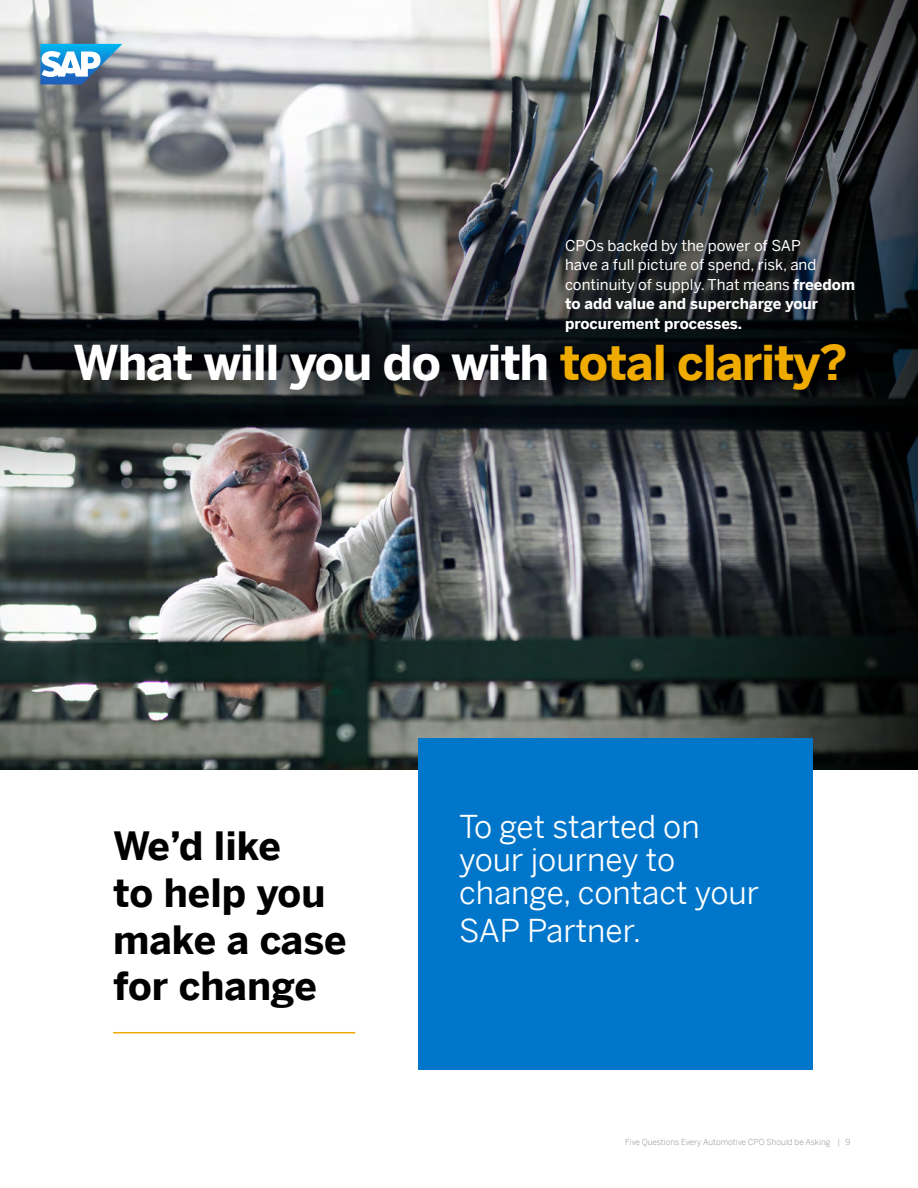
<style>
.page{position:relative;width:918px;height:1188px;background:#fff}
.page>*{position:absolute;margin:0;border:0;box-sizing:border-box;transform-origin:0 0}
.Body_-_Main{font:700 48px "Benton Sans";letter-spacing:-.025em;color:#fff}
.t1{font:700 39px/46.8px "Benton Sans";color:#000}
.Body_-_Main-2{font:31.5px/33px "Benton Sans";color:#fff}
.Body_-_Main-3{font:15px/19.5px "Benton Sans";color:#fff}
.TLWP_______100{font:300 8.25px "Benton Sans";color:#8a8c8e}
.s1{font-weight:700}
.s2{color:#f0ab00}
</style>
<div class="page">
<img style="left:0;top:0;width:519px;height:770px">
<svg style="left:519px;top:0;width:399px;height:770px;background:#303537"></svg>
<div style="left:418px;top:739px;width:395px;height:331px;background:#0076cb"></div>
<hr style="left:113px;top:1032px;width:242px;height:1px;background:#f0ab00">
<svg style="left:40px;top:44px;width:83px;height:40px"></svg>
<p class="Body_-_Main-3" style="left:565px;top:234px;width:291px">CPOs backed by the power of SAP<br>have a full picture of spend, risk, and continuity of supply. That means <span class="s1">freedom to add value and supercharge your procurement processes.</span></p>
<p class="Body_-_Main" style="left:73px;top:321px;width:776px">What will you do with <span class="s2">total clarity?</span></p>
<p class="t1" style="left:113px;top:818px;width:235px">We’d like<br>to help you make a case for change</p>
<p class="Body_-_Main-2" style="left:459px;top:806px;width:302px">To get started on your journey to change, contact your</p>
<p class="Body_-_Main-2" style="left:459px;top:910px;width:184px">SAP Partner.</p>
<p class="TLWP_______100" style="left:625px;top:1135px;width:227px">Five Questions Every Automotive CPO Should be Asking | 9</p>
</div>
